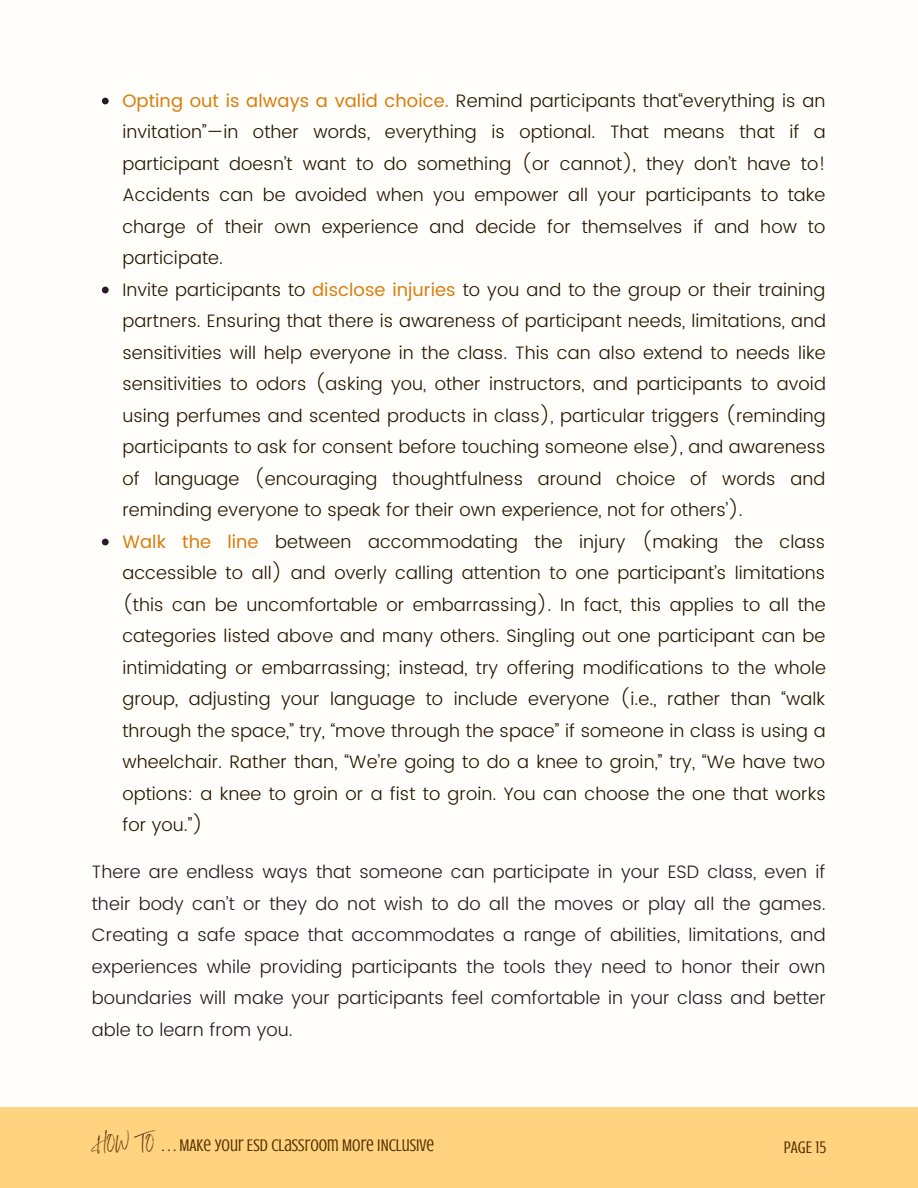
<style>
.page{position:relative;width:918px;height:1188px;background:#fffefa}
.page>*{position:absolute;margin:0;border:0;box-sizing:border-box;transform-origin:0 0}
.t1{font:300 18px/31.5px "Poppins";letter-spacing:.005em;color:#261602}
.t2{font:300 18px/31.5px "Poppins";letter-spacing:.005em;color:#281b24;text-align:justify}
.t3{font:17.25px "Crushed";color:#593405}
.s1{font-weight:400;color:#d87d0d}
.s2{font-family:"Sisterhood";font-size:12px}
</style>
<div class="page">
<div style="left:0;top:1107px;width:918px;height:81px;background:#ffd37f"></div>
<svg style="left:102px;top:98px;width:7px;height:6px"></svg>
<svg style="left:102px;top:287px;width:7px;height:6px"></svg>
<svg style="left:102px;top:539px;width:7px;height:6px"></svg>
<p class="t1" style="left:122px;top:85px;width:705px"><span class="s1">Opting out is always a valid choice.</span> Remind participants that“everything is an invitation”—in other words, everything is optional. That means that if a participant doesn’t want to do something (or cannot), they don’t have to!<br>Accidents can be avoided when you empower all your participants to take charge of their own experience and decide for themselves if and how to participate.<br>Invite participants to <span class="s1">disclose injuries</span> to you and to the group or their training partners. Ensuring that there is awareness of participant needs, limitations, and sensitivities will help everyone in the class. This can also extend to needs like sensitivities to odors (asking you, other instructors, and participants to avoid using perfumes and scented products in class), particular triggers (reminding participants to ask for consent before touching someone else), and awareness of language (encouraging thoughtfulness around choice of words and reminding everyone to speak for their own experience, not for others’).<br><span class="s1">Walk the line</span> between accommodating the injury (making the class accessible to all) and overly calling attention to one participant’s limitations (this can be uncomfortable or embarrassing). In fact, this applies to all the categories listed above and many others. Singling out one participant can be intimidating or embarrassing; instead, try offering modifications to the whole group, adjusting your language to include everyone (i.e., rather than “walk through the space,” try, “move through the space” if someone in class is using a wheelchair. Rather than, “We’re going to do a knee to groin,” try, “We have two options: a knee to groin or a fist to groin. You can choose the one that works for you.”)</p>
<p class="t2" style="left:92px;top:856px;width:736px">There are endless ways that someone can participate in your ESD class, even if their body can’t or they do not wish to do all the moves or play all the games.<br>Creating a safe space that accommodates a range of abilities, limitations, and experiences while providing participants the tools they need to honor their own boundaries will make your participants feel comfortable in your class and better able to learn from you.</p>
<p class="t3" style="left:92px;top:1136px;width:344px"><span class="s2">HOW TO</span> . . . MAKE YOUR ESD CLASSROOM MORE INCLUSIVE</p>
<p class="t3" style="left:784px;top:1138px;width:44px">PAGE 15</p>
</div>
